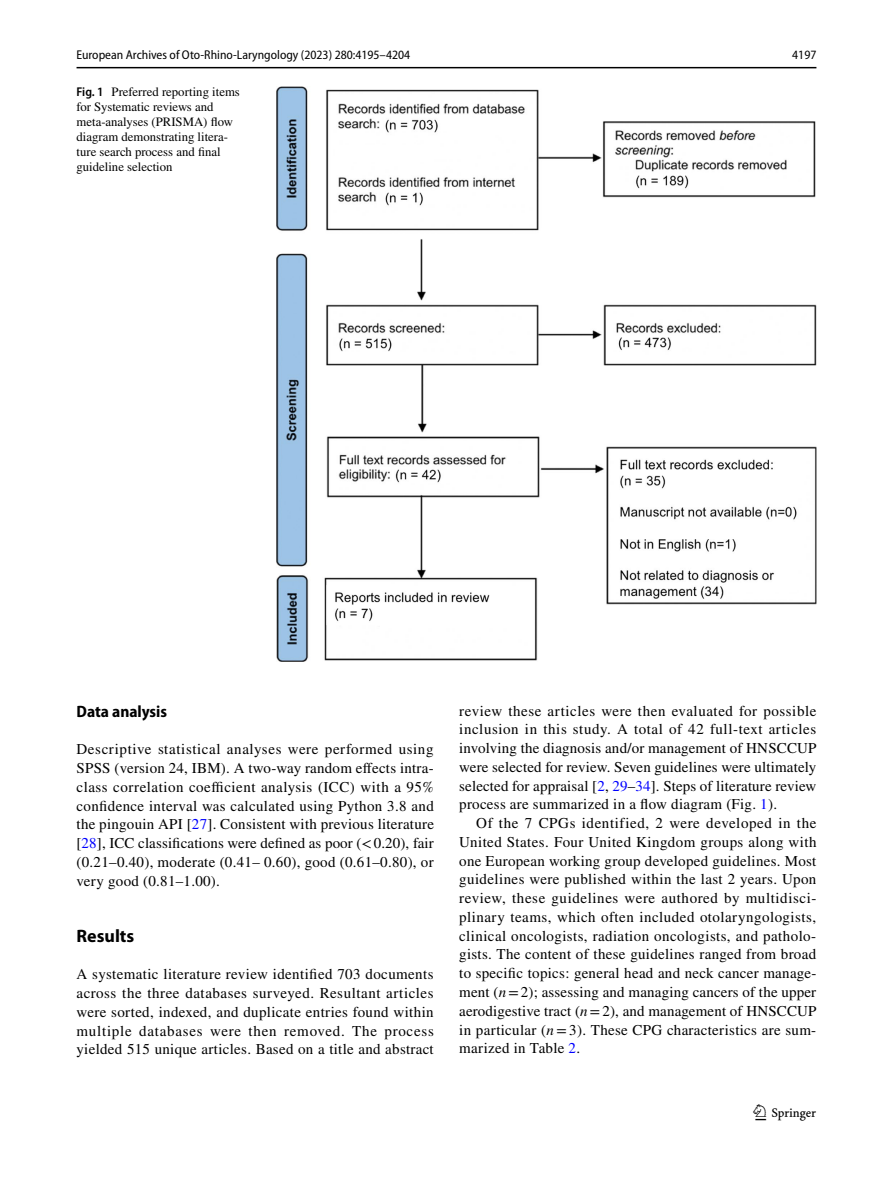
<style>
.page{position:relative;width:893px;height:1187px;background:#fff}
.page>*{position:absolute;margin:0;border:0;box-sizing:border-box;transform-origin:0 0}
.t1{font:22.5px "Springnew Regular 3";color:#000}
.t2{font:700 18px "Myriad Pro";color:#000}
.t3{font:700 semi-condensed 16.5px "Myriad Pro";color:#000}
.t4{font:15px/18.8px "STIX";letter-spacing:.02em;color:#000;text-align:justify}
.t5{font:12.75px/15px "STIX";color:#000}
.t6{font:semi-condensed 12.75px "Myriad Pro";color:#000}
.s1{font-family:"Myriad Pro";font-weight:600;font-stretch:semi-condensed}
.s2{color:#00f}
.s3{font-style:italic}
</style>
<div class="page">
<hr style="left:77px;top:67px;width:739px;height:1px;background:#000">
<img style="left:276px;top:87px;width:540px;height:575px">
<p class="t6" style="left:77px;top:48px;width:335px">European Archives of Oto-Rhino-Laryngology (2023) 280:4195–4204</p>
<p class="t6" style="left:792px;top:48px;width:26px">4197</p>
<p class="t5" style="left:77px;top:85px;width:165px"><span class="s1">Fig. 1</span> Preferred reporting items for Systematic reviews and meta-analyses (PRISMA) flow diagram demonstrating litera&shy;ture search process and final guideline selection</p>
<p class="t3" style="left:77px;top:702px;width:92px">Data analysis</p>
<p class="t4" style="left:77px;top:740px;width:359px">Descriptive statistical analyses were performed using SPSS (version 24, IBM). A two-way random effects intra&shy;class correlation coefficient analysis (ICC) with a 95% confidence interval was calculated using Python 3.8 and the pingouin API [<span class="s2">27</span>]. Consistent with previous literature [<span class="s2">28</span>], ICC classifications were defined as poor (&lt;0.20), fair (0.21–0.40), moderate (0.41– 0.60), good (0.61–0.80), or very good (0.81–1.00).</p>
<p class="t2" style="left:77px;top:924px;width:59px">Results</p>
<p class="t4" style="left:77px;top:965px;width:359px">A systematic literature review identified 703 documents across the three databases surveyed. Resultant articles were sorted, indexed, and duplicate entries found within multiple databases were then removed. The process yielded 515 unique articles. Based on a title and abstract</p>
<p class="t4" style="left:459px;top:702px;width:359px">review these articles were then evaluated for possible inclusion in this study. A total of 42 full-text articles involving the diagnosis and/or management of HNSCCUP were selected for review. Seven guidelines were ultimately selected for appraisal [<span class="s2">2</span>, <span class="s2">29</span>–<span class="s2">34</span>]. Steps of literature review process are summarized in a flow diagram (Fig. <span class="s2">1</span>).</p>
<p class="t4" style="left:459px;top:814px;width:359px;text-indent:17px">Of the 7 CPGs identified, 2 were developed in the United States. Four United Kingdom groups along with one European working group developed guidelines. Most guidelines were published within the last 2 years. Upon review, these guidelines were authored by multidisci&shy;plinary teams, which often included otolaryngologists, clinical oncologists, radiation oncologists, and patholo&shy;gists. The content of these guidelines ranged from broad to specific topics: general head and neck cancer manage&shy;ment (<span class="s3">n</span>=2); assessing and managing cancers of the upper aerodigestive tract (<span class="s3">n</span>=2), and management of HNSCCUP in particular (<span class="s3">n</span>=3). These CPG characteristics are sum&shy;marized in Table <span class="s2">2</span>.</p>
<h1 class="t1" style="left:755px;top:1104px;width:62px">1 3</h1>
</div>
